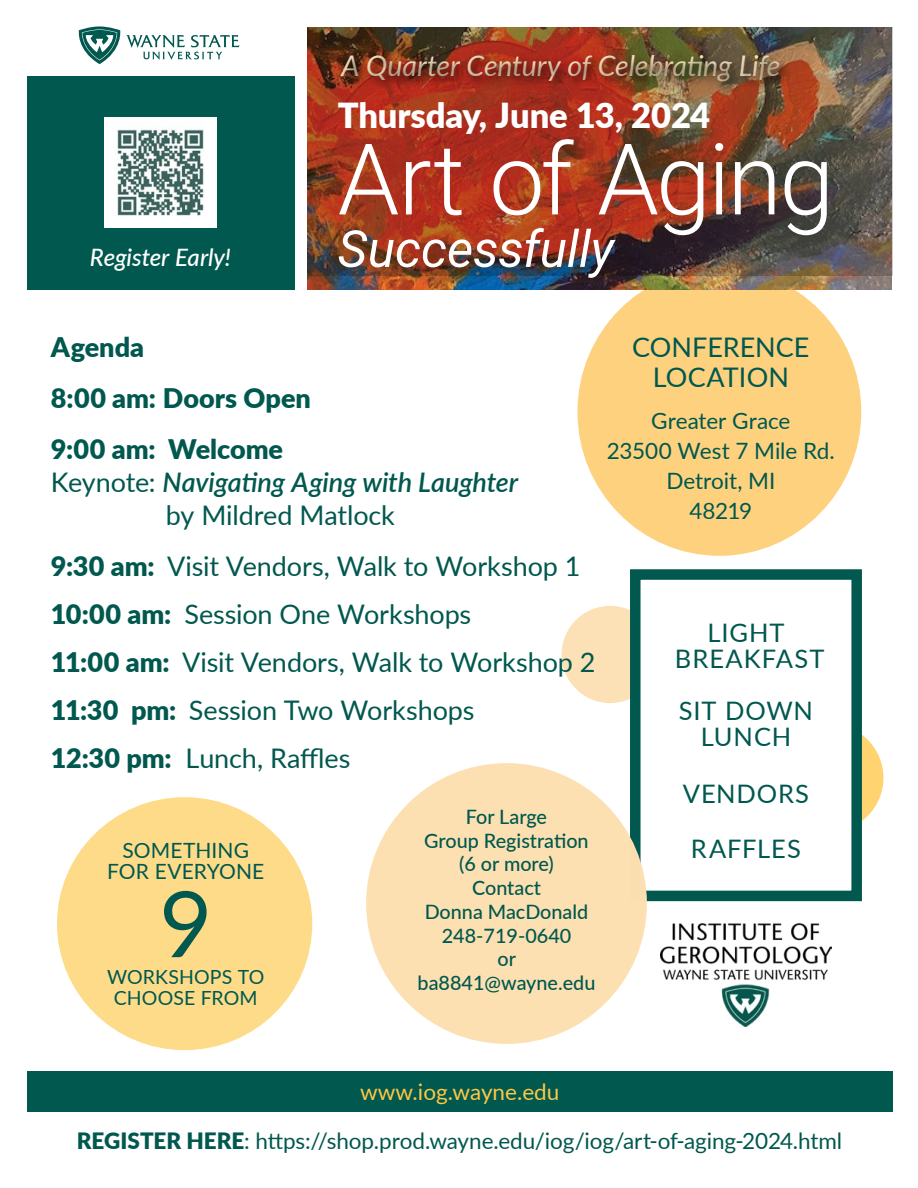
<style>
.page{position:relative;width:918px;height:1188px;background:#fff}
.page>*{position:absolute;margin:0;border:0;box-sizing:border-box;transform-origin:0 0}
.t1{font:300 99px "Roboto";letter-spacing:-.03em;color:#fff}
.t2{font:91.5px "Lato";color:#00584e}
.t3{font:italic 51px "Roboto";letter-spacing:-.005em;color:#fff}
.t4{font:900 34.5px "Lato";letter-spacing:-.005em;color:#fff}
.t5{font:italic 28.5px "Lato";letter-spacing:-.005em;color:#fde7c6}
.t6{font:27px/30px "Lato";letter-spacing:-.005em;color:#00584e;text-align:center}
.t7{font:italic 600 27px/33px "Lato";letter-spacing:-.005em;color:#00584e;text-align:center}
.t8{font:900 27px "Lato";color:#00584e}
.t9{font:25.5px "Lato";letter-spacing:.035em;color:#00584e}
.t10{font:italic 500 24px "Lato";letter-spacing:-.005em;color:#fff}
.t11{font:22.5px "Lato";letter-spacing:-.005em;color:#00584e}
.t12{font:22.5px "Lato";color:#fec745}
.t13{font:21px/21px "Lato";letter-spacing:.005em;color:#00584e;text-align:center}
.t14{font:500 19.8px/23.7px "Lato";color:#00584e;text-align:center}
.t15{font:19.5px "Lato";letter-spacing:.005em;color:#00584e}
.s1{font-weight:400;font-style:normal}
.s2{font-weight:900}
</style>
<div class="page">
<div style="left:562px;top:606px;width:97px;height:97px;background:#fde1b6;border-radius:50%"></div>
<div style="left:775px;top:724px;width:108px;height:108px;background:#fed370;border-radius:50%"></div>
<div style="left:630px;top:569px;width:232px;height:332px;background:#fff;border:10px solid #00584e"></div>
<div style="left:577px;top:268px;width:284px;height:288px;background:#fed17f;border-radius:50%"></div>
<div style="left:27px;top:1072px;width:865px;height:40px;background:#00584e"></div>
<div style="left:366px;top:763px;width:281px;height:281px;background:#fde0b2;border-radius:50%"></div>
<img style="left:307px;top:276px;width:584px;height:13px">
<img style="left:307px;top:27px;width:585px;height:249px">
<div style="left:27px;top:76px;width:267px;height:213px;background:#00584e"></div>
<svg style="left:79px;top:26px;width:161px;height:38px"></svg>
<div style="left:57px;top:797px;width:255px;height:253px;background:#fedb88;border-radius:50%"></div>
<img style="left:661px;top:922px;width:170px;height:104px">
<div style="left:338px;top:50px;width:454px;height:44px;background:#000;opacity:.75"></div>
<div style="left:104px;top:117px;width:113px;height:110px;background:#fff"></div>
<img style="left:117px;top:129px;width:87px;height:87px">
<p class="t5" style="left:342px;top:45px;width:441px">A Quarter Century of Celebrating Life</p>
<p class="t10" style="left:90px;top:240px;width:143px">Register Early!</p>
<p class="t4" style="left:338px;top:89px;width:374px">Thursday, June 13, 2024</p>
<p class="t1" style="left:338px;top:110px;width:498px">Art of Aging</p>
<p class="t3" style="left:338px;top:213px;width:278px">Successfully</p>
<p class="t8" style="left:51px;top:326px;width:95px">Agenda</p>
<p class="t8" style="left:51px;top:377px;width:261px">8:00 am: Doors Open</p>
<p class="t8" style="left:51px;top:428px;width:234px">9:00 am: Welcome</p>
<p class="t7" style="left:51px;top:464px;width:469px"><span class="s1">Keynote:</span> Navigating Aging with Laughter <span class="s1">by Mildred Matlock</span></p>
<p class="t6" style="left:51px;top:550px;width:531px"><span class="s2">9:30 am:</span> Visit Vendors, Walk to Workshop 1</p>
<p class="t6" style="left:51px;top:598px;width:422px"><span class="s2">10:00 am:</span> Session One Workshops</p>
<p class="t6" style="left:51px;top:646px;width:546px"><span class="s2">11:00 am:</span> Visit Vendors, Walk to Workshop 2</p>
<p class="t6" style="left:51px;top:694px;width:425px"><span class="s2">11:30 pm:</span> Session Two Workshops</p>
<p class="t6" style="left:51px;top:742px;width:301px"><span class="s2">12:30 pm:</span> Lunch, Raffles</p>
<p class="t13" style="left:107px;top:839px;width:159px">SOMETHING<br>FOR EVERYONE</p>
<p class="t2" style="left:159px;top:858px;width:55px">9</p>
<p class="t15" style="left:107px;top:963px;width:159px">WORKSHOPS TO</p>
<p class="t15" style="left:114px;top:984px;width:145px">CHOOSE FROM</p>
<p class="t14" style="left:424px;top:804px;width:166px">For Large<br>Group Registration (6 or more)<br>Contact</p>
<p class="t14" style="left:425px;top:899px;width:165px">Donna MacDonald</p>
<p class="t14" style="left:442px;top:923px;width:131px">248-719-0640</p>
<p class="t14" style="left:498px;top:947px;width:20px">or</p>
<p class="t14" style="left:418px;top:970px;width:179px">ba8841@wayne.edu</p>
<p class="t6" style="left:632px;top:331px;width:179px">CONFERENCE<br>LOCATION</p>
<p class="t11" style="left:651px;top:405px;width:141px">Greater Grace</p>
<p class="t11" style="left:607px;top:435px;width:229px">23500 West 7 Mile Rd.</p>
<p class="t11" style="left:666px;top:465px;width:110px">Detroit, MI</p>
<p class="t11" style="left:689px;top:495px;width:65px">48219</p>
<p class="t9" style="left:707px;top:615px;width:79px">LIGHT</p>
<p class="t9" style="left:675px;top:640px;width:151px">BREAKFAST</p>
<p class="t9" style="left:679px;top:693px;width:136px">SIT DOWN</p>
<p class="t9" style="left:701px;top:718px;width:92px">LUNCH</p>
<p class="t9" style="left:683px;top:775px;width:128px">VENDORS</p>
<p class="t9" style="left:691px;top:831px;width:111px">RAFFLES</p>
<p class="t12" style="left:360px;top:1076px;width:201px">www.iog.wayne.edu</p>
<p class="t11" style="left:77px;top:1125px;width:767px"><span class="s2">REGISTER HERE</span>: https://shop.prod.wayne.edu/iog/iog/art-of-aging-2024.html</p>
</div>
